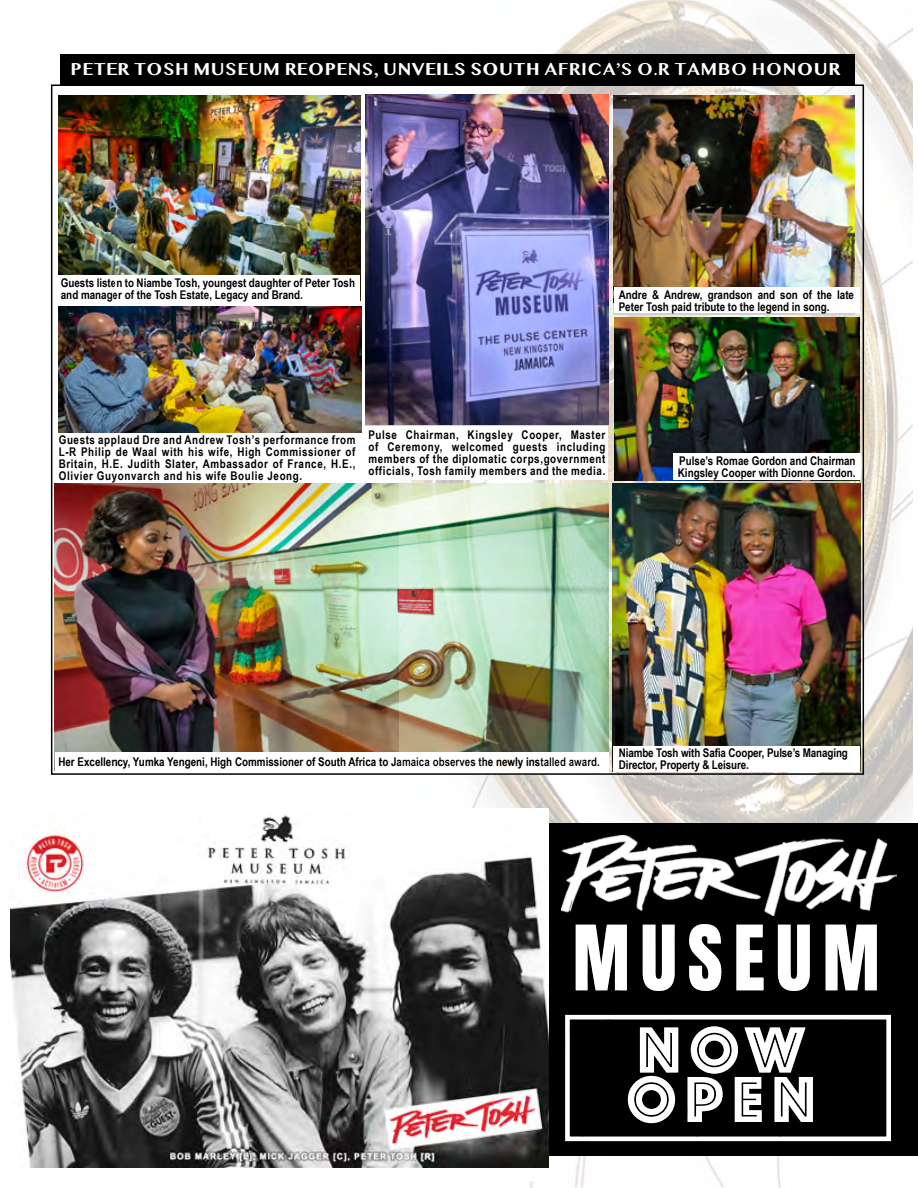
<style>
.page{position:relative;width:918px;height:1188px;background:#fff}
.page>*{position:absolute;margin:0;border:0;box-sizing:border-box;transform-origin:0 0}
.t1{font:76.5px "Anton";letter-spacing:.14em;color:#fff}
.t2{font:67.5px/49.5px "Phosphate Inline";letter-spacing:.13em;color:#fff}
.t3{font:700 18px "Myanmar MN";letter-spacing:.03em;color:#fff}
.t4{font:700 12px/12px "Arial Narrow";color:#000}
</style>
<div class="page">
<img style="left:11px;top:815px;width:389px;height:352px">
<div style="left:61px;top:54px;width:794px;height:31px;background:#000"></div>
<img style="left:55px;top:483px;width:345px;height:269px">
<img style="left:58px;top:95px;width:302px;height:180px">
<img style="left:400px;top:0;width:512px;height:1188px">
<img style="left:365px;top:95px;width:243px;height:330px">
<div style="left:365px;top:426px;width:243px;height:54px;background:#fff"></div>
<img style="left:58px;top:307px;width:304px;height:126px">
<img style="left:614px;top:95px;width:241px;height:193px">
<div style="left:614px;top:288px;width:246px;height:25px;background:#fff"></div>
<img style="left:613px;top:483px;width:247px;height:264px">
<div style="left:613px;top:747px;width:247px;height:25px;background:#fff"></div>
<img style="left:614px;top:318px;width:246px;height:162px">
<div style="left:673px;top:453px;width:188px;height:27px;background:#fff"></div>
<h3 class="t3" style="left:70px;top:59px;width:771px">PETER TOSH MUSEUM REOPENS, UNVEILS SOUTH AFRICA’S O.R TAMBO HONOUR</h3>
<p class="t4" style="left:61px;top:276px;width:296px">Guests listen to Niambe Tosh, youngest daughter of Peter Tosh and manager of the Tosh Estate, Legacy and Brand.</p>
<p class="t4" style="left:619px;top:288px;width:237px">Andre &amp; Andrew, grandson and son of the late<br>Peter Tosh paid tribute to the legend in song.</p>
<p class="t4" style="left:59px;top:433px;width:298px;text-align:justify">Guests applaud Dre and Andrew Tosh’s performance from L-R Philip de Waal with his wife, High Commissioner of Britain, H.E. Judith Slater, Ambassador of France, H.E., Olivier Guyonvarch and his wife Boulie Jeong.</p>
<p class="t4" style="left:368px;top:428px;width:238px;text-align:justify">Pulse Chairman, Kingsley Cooper, Master of Ceremony, welcomed guests including members of the diplomatic corps,government officials, Tosh family members and the media.</p>
<p class="t4" style="left:678px;top:454px;width:179px">Pulse’s Romae Gordon and Chairman<br>Kingsley Cooper with Dionne Gordon.</p>
<p class="t4" style="left:58px;top:756px;width:543px">Her Excellency, Yumka Yengeni, High Commissioner of South Africa to Jamaica observes the newly installed award.</p>
<p class="t4" style="left:619px;top:746px;width:231px">Niambe Tosh with Safia Cooper, Pulse’s Managing<br>Director, Property &amp; Leisure.</p>
<h1 class="t1" style="left:573px;top:919px;width:308px">MUSEUM</h1>
<h2 class="t2" style="left:627px;top:1022px;width:190px">NOW<br>OPEN</h2>
</div>
